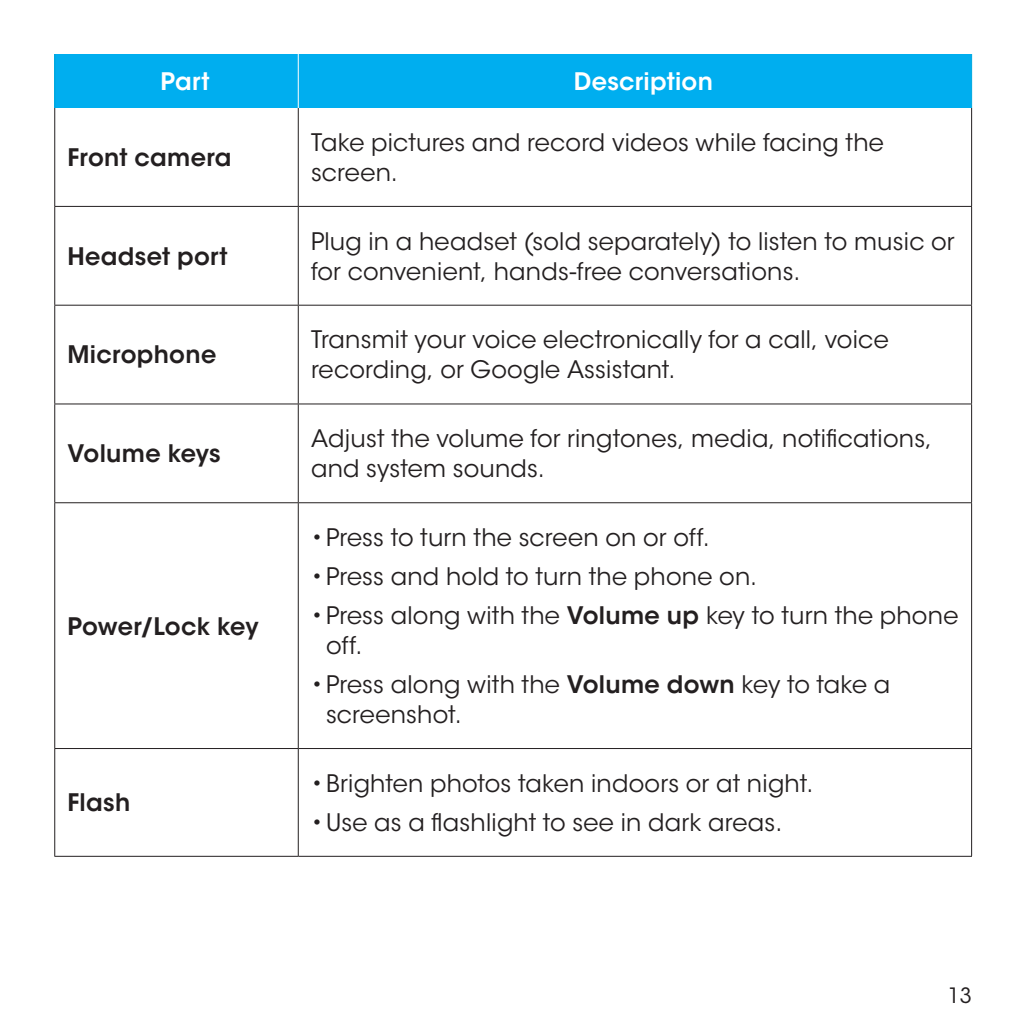
<style>
.page{position:relative;width:1026px;height:1026px;background:#fff}
.page>*{position:absolute;margin:0;border:0;box-sizing:border-box;transform-origin:0 0}
.Body_Text___Main{font:24px/30px "ITC Avant Garde Std";letter-spacing:.01em;color:#231f20}
.Body_Text___Main-2{font:600 24px "ITC Avant Garde Std";letter-spacing:.01em;color:#231f20}
.Table_Head{font:600 24px "ITC Avant Garde Std";letter-spacing:.01em;color:#fff}
.t1{font:21px "ITC Avant Garde Std";color:#231f20}
.s1{font-weight:600}
</style>
<div class="page">
<div style="left:56px;top:54px;width:915px;height:54px;background:#00aeef"></div>
<hr style="left:298px;top:54px;width:1px;height:54px;background:#fff">
<hr style="left:298px;top:108px;width:1px;height:98px;background:#231f20">
<hr style="left:54px;top:206px;width:244px;height:1px;background:#231f20">
<hr style="left:298px;top:206px;width:674px;height:1px;background:#231f20">
<hr style="left:298px;top:207px;width:1px;height:98px;background:#231f20">
<hr style="left:54px;top:305px;width:244px;height:1px;background:#231f20">
<hr style="left:298px;top:305px;width:674px;height:1px;background:#231f20">
<hr style="left:298px;top:306px;width:1px;height:98px;background:#231f20">
<hr style="left:54px;top:403px;width:244px;height:1px;background:#231f20">
<hr style="left:54px;top:502px;width:244px;height:1px;background:#231f20">
<hr style="left:298px;top:403px;width:674px;height:1px;background:#231f20">
<hr style="left:298px;top:404px;width:1px;height:98px;background:#231f20">
<hr style="left:298px;top:502px;width:674px;height:1px;background:#231f20">
<hr style="left:298px;top:503px;width:1px;height:245px;background:#231f20">
<hr style="left:298px;top:749px;width:1px;height:107px;background:#231f20">
<hr style="left:54px;top:108px;width:1px;height:98px;background:#231f20">
<hr style="left:971px;top:108px;width:1px;height:98px;background:#231f20">
<hr style="left:54px;top:207px;width:1px;height:98px;background:#231f20">
<hr style="left:971px;top:207px;width:1px;height:98px;background:#231f20">
<hr style="left:54px;top:306px;width:1px;height:98px;background:#231f20">
<hr style="left:971px;top:306px;width:1px;height:98px;background:#231f20">
<hr style="left:54px;top:404px;width:1px;height:98px;background:#231f20">
<hr style="left:971px;top:404px;width:1px;height:98px;background:#231f20">
<hr style="left:54px;top:503px;width:1px;height:245px;background:#231f20">
<hr style="left:971px;top:503px;width:1px;height:245px;background:#231f20">
<hr style="left:54px;top:749px;width:1px;height:107px;background:#231f20">
<hr style="left:971px;top:749px;width:1px;height:107px;background:#231f20">
<hr style="left:54px;top:748px;width:244px;height:1px;background:#231f20">
<hr style="left:298px;top:748px;width:674px;height:1px;background:#231f20">
<hr style="left:54px;top:856px;width:244px;height:1px;background:#231f20">
<hr style="left:298px;top:856px;width:674px;height:1px;background:#231f20">
<hr style="left:54px;top:54px;width:2px;height:54px;background:#00a8e0">
<hr style="left:971px;top:54px;width:1px;height:54px;background:#00a8e0">
<p class="Table_Head" style="left:160px;top:66px;width:51px">Part</p>
<p class="Table_Head" style="left:574px;top:66px;width:141px">Description</p>
<p class="Body_Text___Main-2" style="left:68px;top:142px;width:166px">Front camera</p>
<p class="Body_Text___Main-2" style="left:68px;top:241px;width:162px">Headset port</p>
<p class="Body_Text___Main-2" style="left:68px;top:340px;width:150px">Microphone</p>
<p class="Body_Text___Main-2" style="left:68px;top:438px;width:155px">Volume keys</p>
<p class="Body_Text___Main-2" style="left:68px;top:611px;width:193px">Power/Lock key</p>
<p class="Body_Text___Main-2" style="left:68px;top:787px;width:64px">Flash</p>
<p class="Body_Text___Main" style="left:311px;top:128px;width:575px">Take pictures and record videos while facing the screen.</p>
<p class="Body_Text___Main" style="left:311px;top:226px;width:645px">Plug in a headset (sold separately) to listen to music or for convenient, hands-free conversations.</p>
<p class="Body_Text___Main" style="left:311px;top:325px;width:579px">Transmit your voice electronically for a call, voice recording, or Google Assistant.</p>
<p class="Body_Text___Main" style="left:311px;top:424px;width:623px">Adjust the volume for ringtones, media, notifications, and system sounds.</p>
<p class="Body_Text___Main" style="left:311px;top:523px;width:395px">•Press to turn the screen on or off.</p>
<p class="Body_Text___Main" style="left:311px;top:562px;width:443px">•Press and hold to turn the phone on.</p>
<p class="Body_Text___Main" style="left:326px;top:601px;width:634px;text-indent:-15px">•Press along with the <span class="s1">Volume up</span> key to turn the phone off.</p>
<p class="Body_Text___Main" style="left:326px;top:670px;width:566px;text-indent:-15px">•Press along with the <span class="s1">Volume down</span> key to take a screenshot.</p>
<p class="Body_Text___Main" style="left:311px;top:768px;width:499px">•Brighten photos taken indoors or at night.</p>
<p class="Body_Text___Main" style="left:311px;top:807px;width:468px">•Use as a flashlight to see in dark areas.</p>
<p class="t1" style="left:948px;top:982px;width:26px">13</p>
</div>
